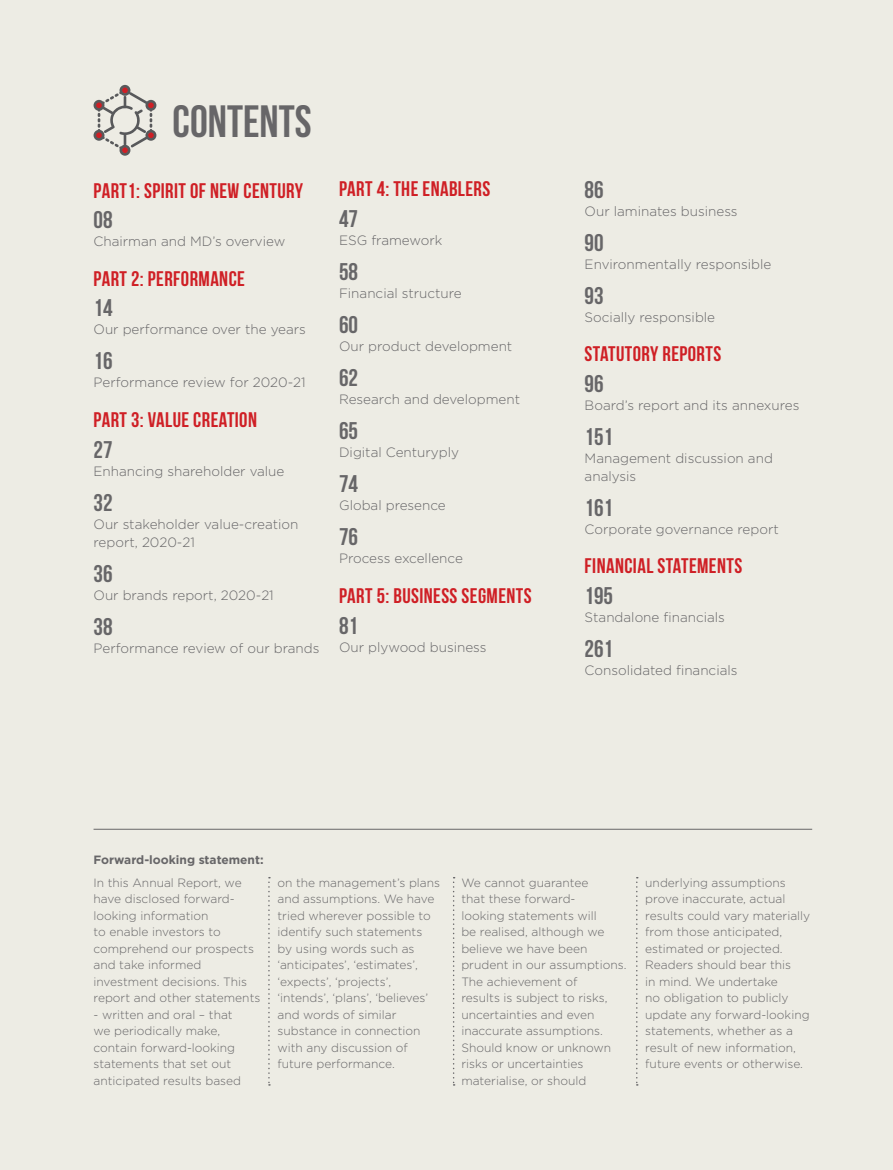
<style>
.page{position:relative;width:893px;height:1170px;background:#fff}
.page>*{position:absolute;margin:0;border:0;box-sizing:border-box;transform-origin:0 0}
.t1{font:700 45px "Bebas Neue";color:#676668}
.t2{font:700 24px "Bebas Neue";color:#676668}
.t3{font:700 21px "Bebas Neue";letter-spacing:.02em;color:#cf1f25}
.t4{font:300 13.5px/18px "Gotham";color:#676668}
.t5{font:300 12px/16.5px "Gotham";color:#676668}
.t6{font:700 12px "Gotham";color:#676668}
</style>
<div class="page">
<div style="left:0;top:0;width:893px;height:1169px;background:#edece4"></div>
<svg style="left:94px;top:85px;width:62px;height:71px"></svg>
<hr style="left:94px;top:828px;width:718px;height:1px;background:#676668">
<svg style="left:268px;top:877px;width:2px;height:208px"></svg>
<svg style="left:453px;top:877px;width:2px;height:208px"></svg>
<svg style="left:636px;top:877px;width:2px;height:208px"></svg>
<h1 class="t1" style="left:173px;top:97px;width:141px">CONTENTS</h1>
<h3 class="t3" style="left:94px;top:179px;width:211px">PART1: SPIRIT OF NEW CENTURY</h3>
<h2 class="t2" style="left:94px;top:207px;width:21px">08</h2>
<p class="t4" style="left:94px;top:232px;width:193px">Chairman and MD’s overview</p>
<h3 class="t3" style="left:94px;top:267px;width:153px">PART 2: PERFORMANCE</h3>
<h2 class="t2" style="left:94px;top:295px;width:21px">14</h2>
<p class="t4" style="left:94px;top:320px;width:214px">Our performance over the years</p>
<h2 class="t2" style="left:94px;top:348px;width:21px">16</h2>
<p class="t4" style="left:94px;top:373px;width:214px">Performance review for 2020-21</p>
<h3 class="t3" style="left:94px;top:408px;width:165px">PART 3: VALUE CREATION</h3>
<h2 class="t2" style="left:94px;top:436px;width:21px">27</h2>
<p class="t4" style="left:94px;top:461px;width:192px">Enhancing shareholder value</p>
<h2 class="t2" style="left:94px;top:489px;width:21px">32</h2>
<p class="t4" style="left:94px;top:514px;width:206px">Our stakeholder value-creation report, 2020-21</p>
<h2 class="t2" style="left:94px;top:560px;width:21px">36</h2>
<p class="t4" style="left:94px;top:585px;width:182px">Our brands report, 2020-21</p>
<h2 class="t2" style="left:94px;top:613px;width:21px">38</h2>
<p class="t4" style="left:94px;top:638px;width:227px">Performance review of our brands</p>
<h3 class="t3" style="left:339px;top:178px;width:153px">PART 4: THE ENABLERS</h3>
<h2 class="t2" style="left:339px;top:206px;width:21px">47</h2>
<p class="t4" style="left:339px;top:231px;width:105px">ESG framework</p>
<h2 class="t2" style="left:339px;top:259px;width:21px">58</h2>
<p class="t4" style="left:339px;top:284px;width:124px">Financial structure</p>
<h2 class="t2" style="left:339px;top:312px;width:21px">60</h2>
<p class="t4" style="left:339px;top:337px;width:175px">Our product development</p>
<h2 class="t2" style="left:339px;top:365px;width:21px">62</h2>
<p class="t4" style="left:339px;top:390px;width:183px">Research and development</p>
<h2 class="t2" style="left:339px;top:418px;width:21px">65</h2>
<p class="t4" style="left:339px;top:443px;width:121px">Digital Centuryply</p>
<h2 class="t2" style="left:339px;top:471px;width:21px">74</h2>
<p class="t4" style="left:339px;top:496px;width:108px">Global presence</p>
<h2 class="t2" style="left:339px;top:524px;width:21px">76</h2>
<p class="t4" style="left:339px;top:549px;width:125px">Process excellence</p>
<h3 class="t3" style="left:339px;top:584px;width:194px">PART 5: BUSINESS SEGMENTS</h3>
<h2 class="t2" style="left:339px;top:612px;width:21px">81</h2>
<p class="t4" style="left:339px;top:637px;width:149px">Our plywood business</p>
<h2 class="t2" style="left:585px;top:176px;width:21px">86</h2>
<p class="t4" style="left:585px;top:201px;width:155px">Our laminates business</p>
<h2 class="t2" style="left:585px;top:229px;width:21px">90</h2>
<p class="t4" style="left:585px;top:254px;width:188px">Environmentally responsible</p>
<h2 class="t2" style="left:585px;top:282px;width:21px">93</h2>
<p class="t4" style="left:585px;top:307px;width:132px">Socially responsible</p>
<h3 class="t3" style="left:585px;top:342px;width:138px">STATUTORY REPORTS</h3>
<h2 class="t2" style="left:585px;top:370px;width:21px">96</h2>
<p class="t4" style="left:585px;top:395px;width:216px">Board’s report and its annexures</p>
<h2 class="t2" style="left:585px;top:423px;width:30px">151</h2>
<p class="t4" style="left:585px;top:448px;width:190px">Management discussion and analysis</p>
<h2 class="t2" style="left:585px;top:494px;width:30px">161</h2>
<p class="t4" style="left:585px;top:519px;width:196px">Corporate governance report</p>
<h3 class="t3" style="left:585px;top:554px;width:159px">FINANCIAL STATEMENTS</h3>
<h2 class="t2" style="left:585px;top:582px;width:30px">195</h2>
<p class="t4" style="left:585px;top:607px;width:142px">Standalone financials</p>
<h2 class="t2" style="left:585px;top:635px;width:30px">261</h2>
<p class="t4" style="left:585px;top:660px;width:154px">Consolidated financials</p>
<p class="t6" style="left:94px;top:851px;width:172px">Forward-looking statement:</p>
<p class="t5" style="left:94px;top:873px;width:168px">In this Annual Report, we have disclosed forward&shy;looking information<br>to enable investors to comprehend our prospects and take informed investment decisions. This report and other statements</p>
<p class="t5" style="left:94px;top:1005px;width:149px">- written and oral – that we periodically make, contain forward-looking statements that set out anticipated results based</p>
<p class="t5" style="left:277px;top:873px;width:164px">on the management’s plans and assumptions. We have tried wherever possible to identify such statements<br>by using words such as ‘anticipates’, ‘estimates’, ‘expects’, ‘projects’, ‘intends’, ‘plans’, ‘believes’ and words of similar substance in connection with any discussion of future performance.</p>
<p class="t5" style="left:461px;top:873px;width:167px">We cannot guarantee<br>that these forward-<br>looking statements will<br>be realised, although we believe we have been prudent in our assumptions.<br>The achievement of<br>results is subject to risks, uncertainties and even inaccurate assumptions.<br>Should know or unknown risks or uncertainties materialise, or should</p>
<p class="t5" style="left:645px;top:873px;width:166px">underlying assumptions prove inaccurate, actual results could vary materially from those anticipated, estimated or projected.<br>Readers should bear this<br>in mind. We undertake<br>no obligation to publicly update any forward-looking statements, whether as a result of new information, future events or otherwise.</p>
</div>
